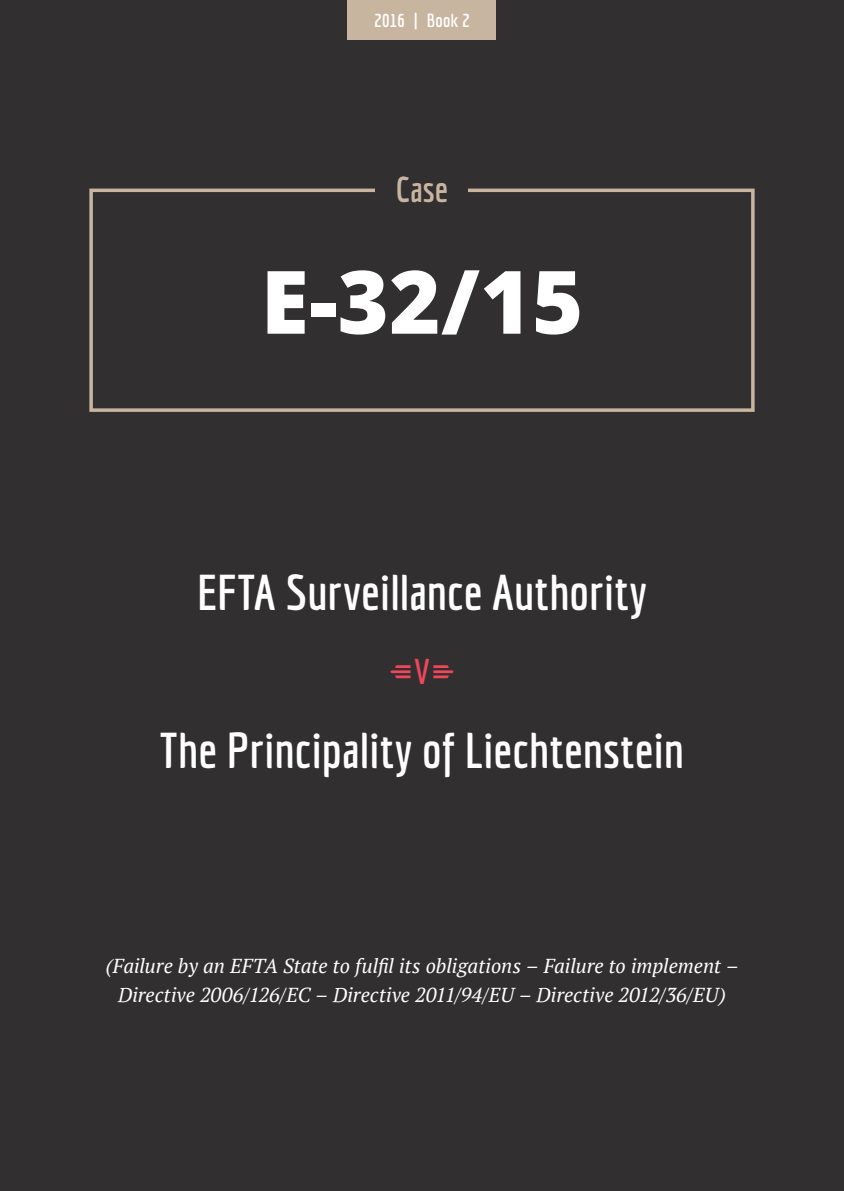
<style>
.page{position:relative;width:844px;height:1191px;background:#fff}
.page>*{position:absolute;margin:0;border:0;box-sizing:border-box;transform-origin:0 0}
.t1{font:800 87.5px "Open Sans";color:#fff}
.t2{font:700 49px "Economica";color:#fff}
.t3{font:700 35px "Economica";color:#c8b5a0}
.t4{font:35px "EFTA Court Icons 5";color:#ef4659}
.t5{font:italic 20.12px/29.8px "PT Serif";color:#fff;text-align:center}
.t6{font:700 18.38px "Economica";letter-spacing:.01em;color:#fff}
.s1{font-family:"Economica";font-weight:700}
</style>
<div class="page">
<div style="left:0;top:0;width:843px;height:1191px;background:#312f30"></div>
<div style="left:347px;top:0;width:149px;height:40px;background:#c8b5a0"></div>
<div style="left:89px;top:189px;width:665px;height:223px;border:4px solid #c8b5a0"></div>
<div style="left:376px;top:169px;width:92px;height:33px;background:#312f30"></div>
<p class="t6" style="left:374px;top:10px;width:97px">2016 | Book 2</p>
<h3 class="t3" style="left:395px;top:169px;width:54px">Case</h3>
<h1 class="t1" style="left:261px;top:235px;width:324px">E-32/15</h1>
<h2 class="t2" style="left:197px;top:564px;width:451px">EFTA Surveillance Authority</h2>
<h3 class="t4" style="left:390px;top:657px;width:65px">«<span class="s1">V</span>»</h3>
<h2 class="t2" style="left:160px;top:721px;width:525px">The Principality of Liechtenstein</h2>
<p class="t5" style="left:105px;top:950px;width:634px">(Failure by an EFTA State to fulfil its obligations – Failure to implement –<br>Directive 2006/126/EC – Directive 2011/94/EU – Directive 2012/36/EU)</p>
</div>
